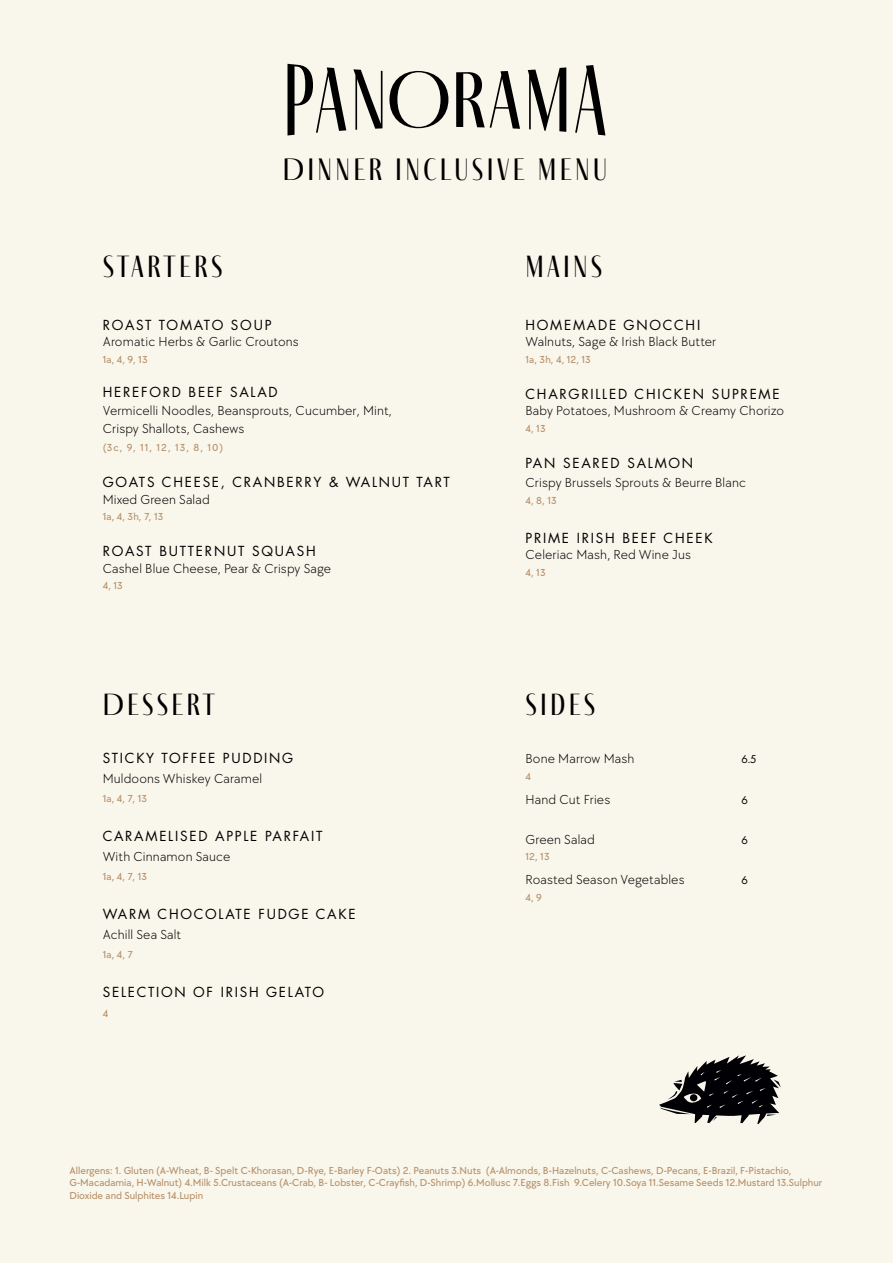
<style>
.page{position:relative;width:893px;height:1263px;background:#f9f6eb}
.page>*{position:absolute;margin:0;border:0;box-sizing:border-box;transform-origin:0 0}
.t1{font:31.8px "Fino Sans";letter-spacing:.1em;color:#000}
.t2{font:31.5px "Fino Sans";letter-spacing:.1em;color:#000}
.t3{font:300 13.5px/18px "TT Chocolates";letter-spacing:.01em;color:#000}
.t4{font:13.5px "Futura LT Pro";letter-spacing:.13em;color:#000}
.t5{font:500 10.5px/12.6px "TT Chocolates";color:#b5916b}
.t6{font:10.5px "Futura LT Pro";color:#000}
</style>
<div class="page">
<svg style="left:287px;top:64px;width:59px;height:71px"></svg>
<svg style="left:353px;top:69px;width:29px;height:61px"></svg>
<svg style="left:389px;top:71px;width:59px;height:58px"></svg>
<svg style="left:456px;top:71px;width:64px;height:58px"></svg>
<svg style="left:528px;top:67px;width:38px;height:65px"></svg>
<svg style="left:575px;top:65px;width:30px;height:70px"></svg>
<svg style="left:659px;top:1055px;width:122px;height:69px"></svg>
<h1 class="t1" style="left:283px;top:152px;width:326px">DINNER INCLUSIVE MENU</h1>
<h2 class="t2" style="left:103px;top:248px;width:121px">STARTERS</h2>
<h2 class="t2" style="left:525px;top:248px;width:78px">MAINS</h2>
<p class="t4" style="left:103px;top:316px;width:170px">ROAST TOMATO SOUP</p>
<p class="t3" style="left:103px;top:332px;width:198px">Aromatic Herbs &amp; Garlic Croutons</p>
<p class="t5" style="left:103px;top:353px;width:46px">1a, 4, 9, 13</p>
<p class="t4" style="left:103px;top:383px;width:177px">HEREFORD BEEF SALAD</p>
<p class="t3" style="left:103px;top:401px;width:291px">Vermicelli Noodles, Beansprouts, Cucumber, Mint,<br>Crispy Shallots, Cashews</p>
<p class="t5" style="left:103px;top:441px;width:122px">(3c, 9, 11, 12, 13, 8, 10)</p>
<p class="t4" style="left:103px;top:473px;width:349px">GOATS CHEESE, CRANBERRY &amp; WALNUT TART</p>
<p class="t3" style="left:103px;top:490px;width:109px">Mixed Green Salad</p>
<p class="t5" style="left:103px;top:510px;width:62px">1a, 4, 3h, 7, 13</p>
<p class="t4" style="left:103px;top:542px;width:214px">ROAST BUTTERNUT SQUASH</p>
<p class="t3" style="left:103px;top:559px;width:230px">Cashel Blue Cheese, Pear &amp; Crispy Sage</p>
<p class="t5" style="left:103px;top:579px;width:22px">4, 13</p>
<h2 class="t2" style="left:103px;top:687px;width:114px">DESSERT</h2>
<p class="t4" style="left:103px;top:749px;width:192px">STICKY TOFFEE PUDDING</p>
<p class="t3" style="left:103px;top:769px;width:161px">Muldoons Whiskey Caramel</p>
<p class="t5" style="left:103px;top:792px;width:46px">1a, 4, 7, 13</p>
<p class="t4" style="left:103px;top:827px;width:221px">CARAMELISED APPLE PARFAIT</p>
<p class="t3" style="left:103px;top:847px;width:129px">With Cinnamon Sauce</p>
<p class="t5" style="left:103px;top:870px;width:46px">1a, 4, 7, 13</p>
<p class="t4" style="left:103px;top:905px;width:254px">WARM CHOCOLATE FUDGE CAKE</p>
<p class="t3" style="left:103px;top:925px;width:80px">Achill Sea Salt</p>
<p class="t5" style="left:103px;top:948px;width:32px">1a, 4, 7</p>
<p class="t4" style="left:103px;top:983px;width:223px">SELECTION OF IRISH GELATO</p>
<p class="t5" style="left:103px;top:1006px;width:7px">4</p>
<p class="t4" style="left:525px;top:316px;width:176px">HOMEMADE GNOCCHI</p>
<p class="t3" style="left:525px;top:332px;width:192px">Walnuts, Sage &amp; Irish Black Butter</p>
<p class="t5" style="left:525px;top:353px;width:67px">1a, 3h, 4, 12, 13</p>
<p class="t4" style="left:525px;top:385px;width:256px">CHARGRILLED CHICKEN SUPREME</p>
<p class="t3" style="left:525px;top:401px;width:260px">Baby Potatoes, Mushroom &amp; Creamy Chorizo</p>
<p class="t5" style="left:525px;top:422px;width:22px">4, 13</p>
<p class="t4" style="left:525px;top:454px;width:169px">PAN SEARED SALMON</p>
<p class="t3" style="left:525px;top:473px;width:222px">Crispy Brussels Sprouts &amp; Beurre Blanc</p>
<p class="t5" style="left:525px;top:494px;width:33px">4, 8, 13</p>
<p class="t4" style="left:525px;top:529px;width:189px">PRIME IRISH BEEF CHEEK</p>
<p class="t3" style="left:525px;top:545px;width:167px">Celeriac Mash, Red Wine Jus</p>
<p class="t5" style="left:525px;top:566px;width:22px">4, 13</p>
<h2 class="t2" style="left:525px;top:687px;width:71px">SIDES</h2>
<p class="t3" style="left:525px;top:749px;width:110px">Bone Marrow Mash</p>
<p class="t6" style="left:741px;top:752px;width:17px">6.5</p>
<p class="t5" style="left:525px;top:769px;width:7px">4</p>
<p class="t3" style="left:525px;top:790px;width:86px">Hand Cut Fries</p>
<p class="t6" style="left:741px;top:793px;width:8px">6</p>
<p class="t3" style="left:525px;top:830px;width:71px">Green Salad</p>
<p class="t6" style="left:741px;top:833px;width:8px">6</p>
<p class="t5" style="left:525px;top:850px;width:26px">12, 13</p>
<p class="t3" style="left:525px;top:870px;width:161px">Roasted Season Vegetables</p>
<p class="t6" style="left:741px;top:873px;width:8px">6</p>
<p class="t5" style="left:525px;top:891px;width:18px">4, 9</p>
<p class="t5" style="left:70px;top:1164px;width:754px">Allergens: 1. Gluten (A-Wheat, B- Spelt C-Khorasan, D-Rye, E-Barley F-Oats) 2. Peanuts 3.Nuts (A-Almonds, B-Hazelnuts, C-Cashews, D-Pecans, E-Brazil, F-Pistachio,<br>G-Macadamia, H-Walnut) 4.Milk 5.Crustaceans (A-Crab, B- Lobster, C-Crayfish, D-Shrimp) 6.Mollusc 7.Eggs 8.Fish 9.Celery 10.Soya 11.Sesame Seeds 12.Mustard 13.Sulphur<br>Dioxide and Sulphites 14.Lupin</p>
</div>
